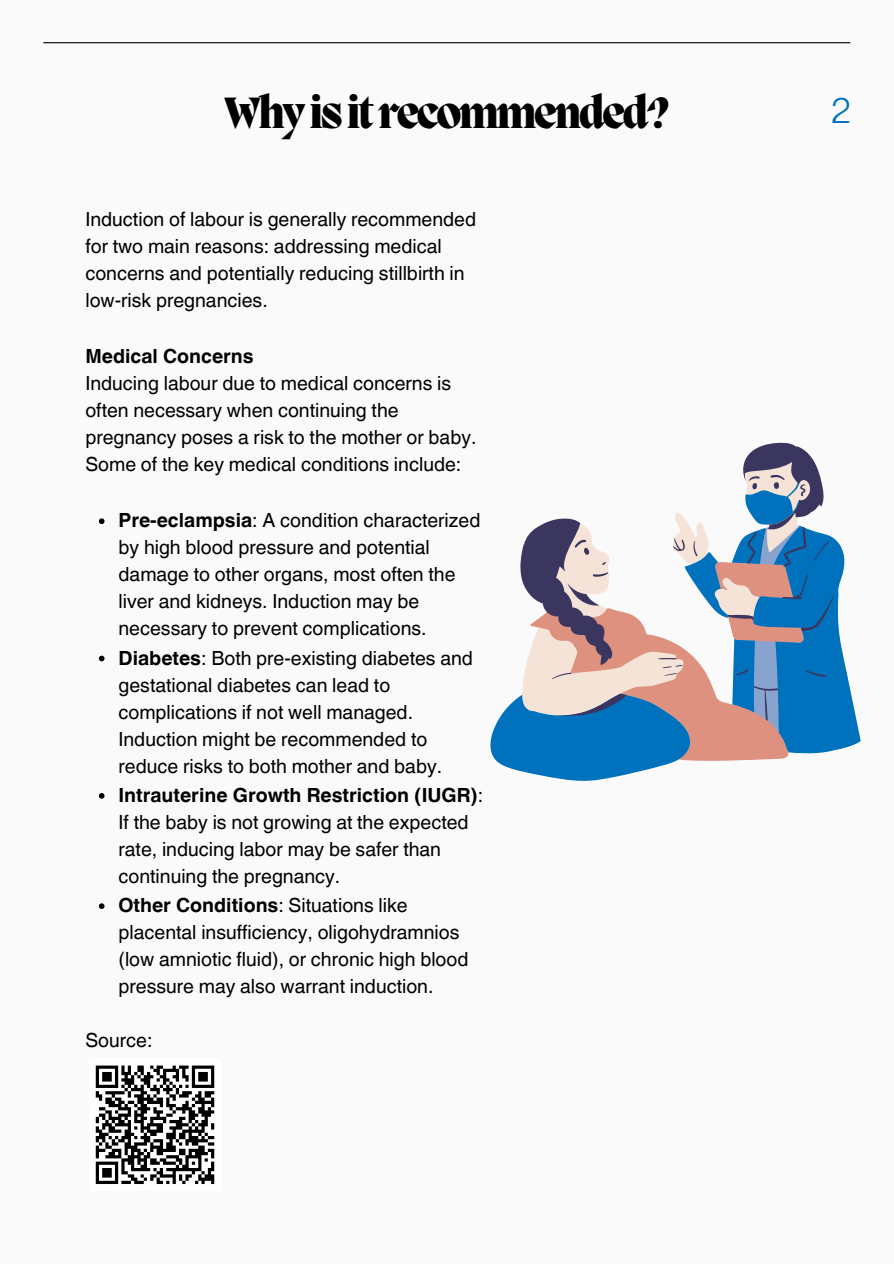
<style>
.page{position:relative;width:894px;height:1264px;background:#fff}
.page>*{position:absolute;margin:0;border:0;box-sizing:border-box;transform-origin:0 0}
.t1{font:800 45px "Migra";letter-spacing:-.05em;color:#000}
.t2{font:36px "Neue Montreal";color:#0071bc}
.t3{font:19.5px/27px "Helvetica World";color:#000}
.t4{font:700 19.5px "Helvetica World";color:#000}
.s1{font-weight:700}
</style>
<div class="page">
<div style="left:0;top:0;width:893px;height:1263px;background:#fafafa"></div>
<hr style="left:43px;top:42px;width:807px;height:1px;background:#000">
<svg style="left:490px;top:538px;width:370px;height:242px"></svg>
<svg style="left:518px;top:443px;width:316px;height:278px"></svg>
<svg style="left:99px;top:518px;width:5px;height:6px"></svg>
<svg style="left:99px;top:655px;width:5px;height:6px"></svg>
<svg style="left:99px;top:793px;width:5px;height:5px"></svg>
<svg style="left:99px;top:903px;width:5px;height:6px"></svg>
<div style="left:89px;top:1059px;width:131px;height:131px;background:#fff"></div>
<svg style="left:95px;top:1065px;width:120px;height:119px"></svg>
<h1 class="t1" style="left:224px;top:91px;width:446px">Whyisitrecommended?</h1>
<p class="t2" style="left:831px;top:88px;width:20px">2</p>
<p class="t3" style="left:85px;top:205px;width:392px">Induction of labour is generally recommended for two main reasons: addressing medical concerns and potentially reducing stillbirth in low-risk pregnancies.</p>
<p class="t4" style="left:85px;top:340px;width:170px">Medical Concerns</p>
<p class="t3" style="left:85px;top:370px;width:392px">Inducing labour due to medical concerns is often necessary when continuing the pregnancy poses a risk to the mother or baby.<br>Some of the key medical conditions include:</p>
<p class="t3" style="left:118px;top:507px;width:363px"><span class="s1">Pre-eclampsia</span>: A condition characterized by high blood pressure and potential damage to other organs, most often the liver and kidneys. Induction may be necessary to prevent complications.</p>
<p class="t3" style="left:118px;top:644px;width:356px"><span class="s1">Diabetes</span>: Both pre-existing diabetes and gestational diabetes can lead to complications if not well managed.<br>Induction might be recommended to reduce risks to both mother and baby.</p>
<p class="t3" style="left:118px;top:781px;width:366px"><span class="s1">Intrauterine Growth Restriction (IUGR)</span>:<br>If the baby is not growing at the expected rate, inducing labor may be safer than continuing the pregnancy.</p>
<p class="t3" style="left:118px;top:892px;width:351px"><span class="s1">Other Conditions</span>: Situations like placental insufficiency, oligohydramnios (low amniotic fluid), or chronic high blood pressure may also warrant induction.</p>
<p class="t3" style="left:85px;top:1027px;width:69px">Source:</p>
</div>
